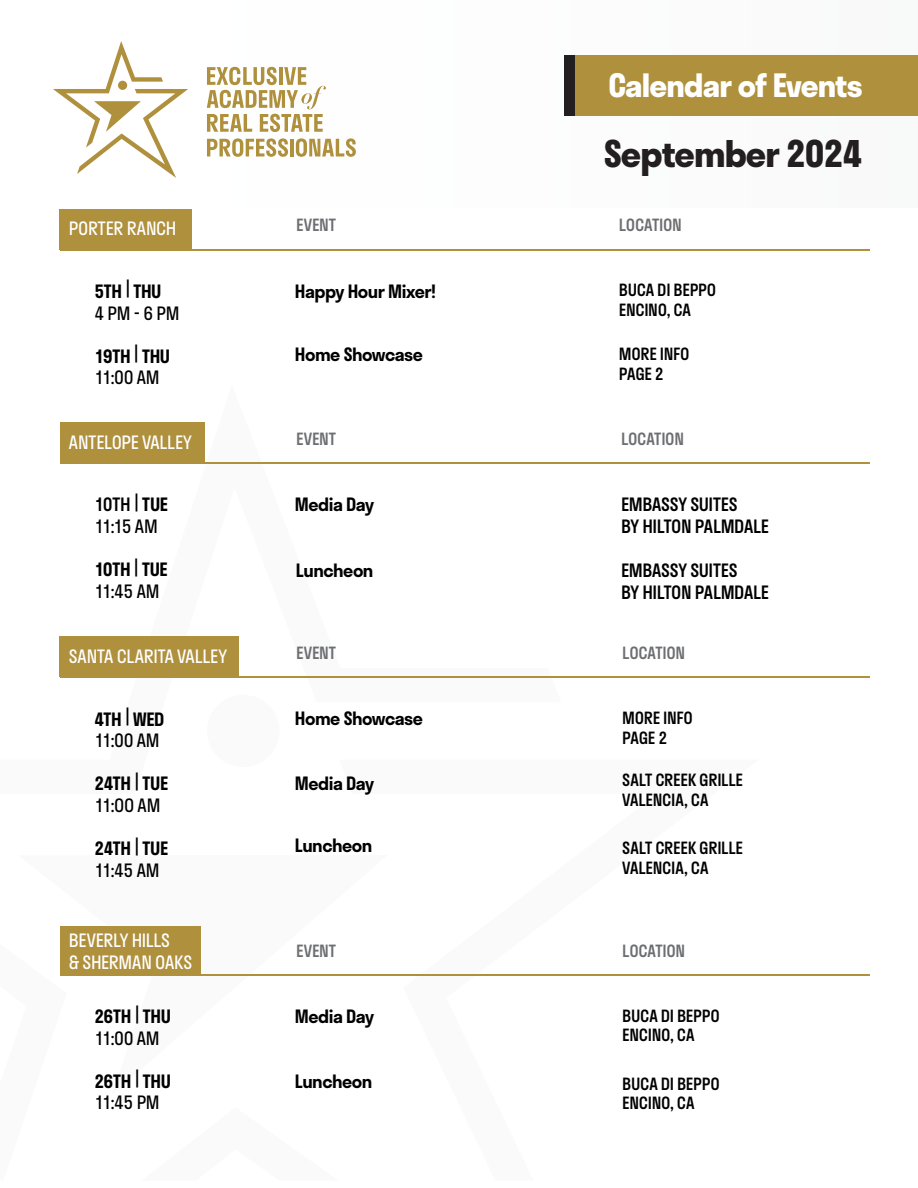
<style>
.page{position:relative;width:918px;height:1188px;background:#fff}
.page>*{position:absolute;margin:0;border:0;box-sizing:border-box;transform-origin:0 0}
.t1{font:700 36px "Stratos";letter-spacing:-.025em;color:#231f20}
.t2{font:700 31.5px "Stratos";letter-spacing:-.025em;color:#fff}
.t3{font:600 18px "Stratos";letter-spacing:-.025em;color:#000}
.t4{font:18px/21.6px "Stratos";letter-spacing:-.025em;color:#000}
.t5{font:18px/21.6px "Stratos";letter-spacing:-.01em;color:#fff}
.t6{font:500 18px/21.6px "Stratos";letter-spacing:-.015em;color:#000}
.t7{font:500 16.5px/19.8px "Stratos";letter-spacing:-.015em;color:#000}
.t8{font:500 16.5px "Stratos";letter-spacing:-.015em;color:#6d6e71}
.s1{font-weight:500}
.s2{font-weight:600}
</style>
<div class="page">
<svg style="left:279px;top:676px;width:38px;height:1px"></svg>
<div style="left:207px;top:695px;width:72px;height:72px;background:#fafafa;border-radius:50%"></div>
<div style="left:564px;top:55px;width:342px;height:61px;background:#231f20"></div>
<div style="left:576px;top:55px;width:342px;height:61px;background:#af903d"></div>
<svg style="left:53px;top:41px;width:135px;height:137px"></svg>
<svg style="left:207px;top:138px;width:81px;height:19px"></svg>
<hr style="left:290px;top:139px;width:4px;height:17px;background:#af903d">
<svg style="left:296px;top:138px;width:60px;height:19px"></svg>
<svg style="left:207px;top:67px;width:119px;height:65px"></svg>
<div style="left:60px;top:636px;width:179px;height:41px;background:#af903d"></div>
<hr style="left:60px;top:677px;width:809px;height:1px;background:#af903d">
<div style="left:60px;top:422px;width:144px;height:41px;background:#af903d"></div>
<hr style="left:60px;top:463px;width:809px;height:1px;background:#af903d">
<div style="left:60px;top:209px;width:132px;height:41px;background:#af903d"></div>
<hr style="left:60px;top:249px;width:809px;height:2px;background:#af903d">
<div style="left:60px;top:926px;width:141px;height:49px;background:#af903d"></div>
<hr style="left:60px;top:974px;width:809px;height:2px;background:#af903d">
<h2 class="t2" style="left:608px;top:60px;width:256px">Calendar of Events</h2>
<h1 class="t1" style="left:604px;top:125px;width:260px">September 2024</h1>
<p class="t5" style="left:69px;top:217px;width:109px">PORTER RANCH</p>
<p class="t8" style="left:296px;top:212px;width:42px">EVENT</p>
<p class="t8" style="left:619px;top:212px;width:64px">LOCATION</p>
<p class="t3" style="left:94px;top:277px;width:69px">5TH | THU</p>
<p class="t4" style="left:94px;top:302px;width:87px">4 PM - 6 PM</p>
<p class="t3" style="left:94px;top:342px;width:77px">19TH | THU</p>
<p class="t4" style="left:94px;top:366px;width:67px">11:00 AM</p>
<p class="t3" style="left:295px;top:277px;width:143px">Happy Hour Mixer!</p>
<p class="t7" style="left:619px;top:280px;width:99px">BUCA DI BEPPO<br>ENCINO, CA</p>
<p class="t7" style="left:619px;top:343px;width:72px">MORE INFO<br>PAGE 2</p>
<p class="t3" style="left:295px;top:340px;width:130px">Home Showcase</p>
<p class="t5" style="left:69px;top:431px;width:124px">ANTELOPE VALLEY</p>
<p class="t8" style="left:296px;top:426px;width:42px">EVENT</p>
<p class="t8" style="left:621px;top:426px;width:64px">LOCATION</p>
<p class="t4" style="left:94px;top:493px;width:75px"><span class="s1">10TH</span> <sup>|</sup> <span class="s2">TUE<br></span>11:15 AM</p>
<p class="t3" style="left:94px;top:555px;width:75px">10TH | TUE</p>
<p class="t4" style="left:94px;top:580px;width:67px">11:45 AM</p>
<p class="t3" style="left:295px;top:490px;width:81px">Media Day</p>
<p class="t6" style="left:621px;top:493px;width:150px">EMBASSY SUITES<br>BY HILTON PALMDALE</p>
<p class="t6" style="left:621px;top:559px;width:150px">EMBASSY SUITES<br>BY HILTON PALMDALE</p>
<p class="t3" style="left:296px;top:556px;width:79px">Luncheon</p>
<p class="t5" style="left:69px;top:645px;width:160px">SANTA CLARITA VALLEY</p>
<p class="t8" style="left:296px;top:640px;width:42px">EVENT</p>
<p class="t8" style="left:622px;top:640px;width:64px">LOCATION</p>
<p class="t3" style="left:94px;top:704px;width:72px">4TH | WED</p>
<p class="t4" style="left:94px;top:729px;width:67px">11:00 AM</p>
<p class="t3" style="left:94px;top:769px;width:75px">24TH | TUE</p>
<p class="t4" style="left:94px;top:794px;width:68px">11:OO AM</p>
<p class="t3" style="left:94px;top:834px;width:75px">24TH | TUE</p>
<p class="t4" style="left:94px;top:859px;width:67px">11:45 AM</p>
<p class="t3" style="left:295px;top:704px;width:130px">Home Showcase</p>
<p class="t7" style="left:622px;top:708px;width:72px">MORE INFO<br>PAGE 2</p>
<p class="t3" style="left:295px;top:769px;width:81px">Media Day</p>
<p class="t7" style="left:622px;top:769px;width:122px">SALT CREEK GRILLE<br>VALENCIA, CA</p>
<p class="t3" style="left:295px;top:831px;width:79px">Luncheon</p>
<p class="t7" style="left:622px;top:838px;width:122px">SALT CREEK GRILLE<br>VALENCIA, CA</p>
<p class="t5" style="left:69px;top:929px;width:125px">BEVERLY HILLS<br>&amp; SHERMAN OAKS</p>
<p class="t8" style="left:622px;top:937px;width:64px">LOCATION</p>
<p class="t3" style="left:94px;top:1002px;width:78px">26TH | THU</p>
<p class="t4" style="left:94px;top:1027px;width:67px">11:00 AM</p>
<p class="t3" style="left:94px;top:1067px;width:78px">26TH | THU</p>
<p class="t4" style="left:94px;top:1091px;width:67px">11:45 PM</p>
<p class="t8" style="left:296px;top:937px;width:42px">EVENT</p>
<p class="t3" style="left:295px;top:1002px;width:81px">Media Day</p>
<p class="t7" style="left:622px;top:1005px;width:99px">BUCA DI BEPPO<br>ENCINO, CA</p>
<p class="t3" style="left:295px;top:1067px;width:79px">Luncheon</p>
<p class="t7" style="left:622px;top:1073px;width:99px">BUCA DI BEPPO<br>ENCINO, CA</p>
</div>
